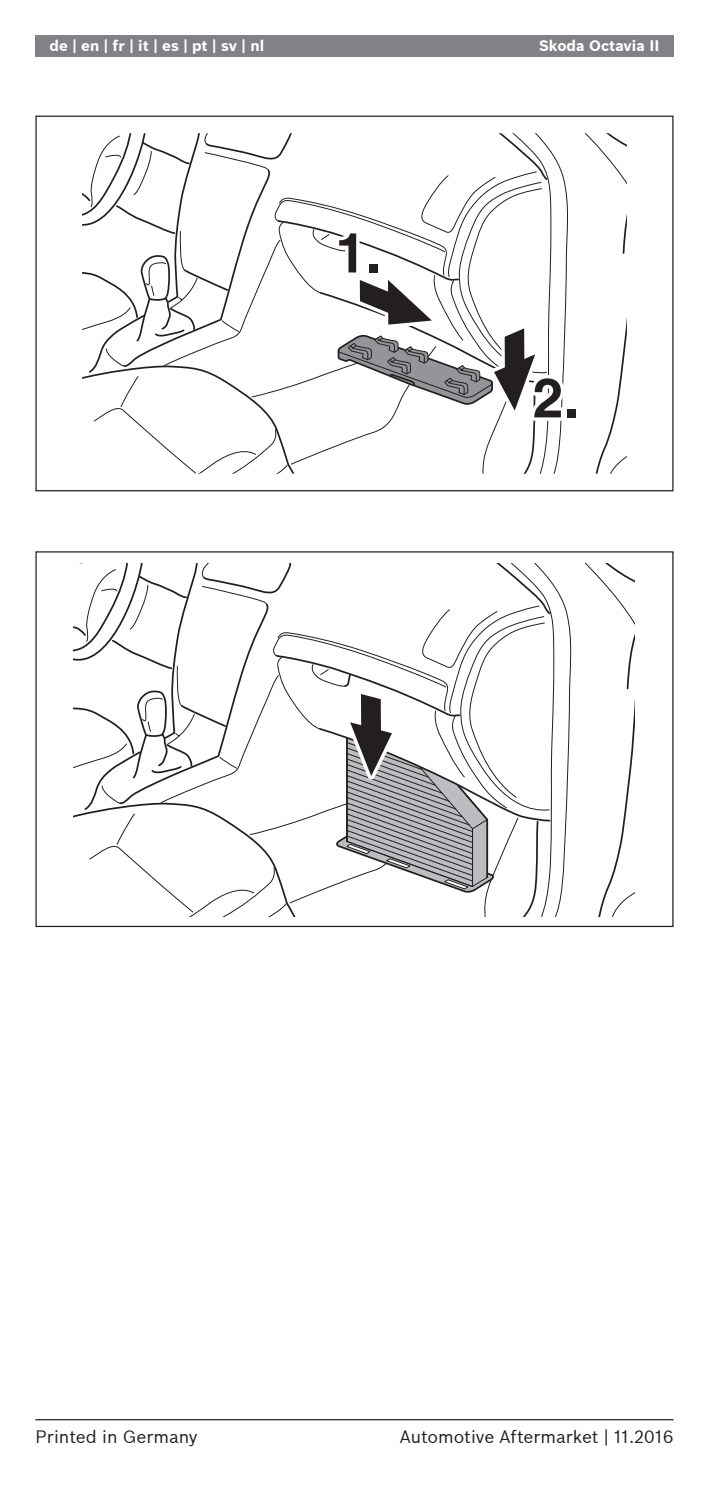
<style>
.page{position:relative;width:709px;height:1489px;background:#fff}
.page>*{position:absolute;margin:0;border:0;box-sizing:border-box;transform-origin:0 0}
.t1{font:700 55px "Helvetica";color:#231f20}
.t2{font:17.5px "Bosch Sans LF";color:#231f20}
.t3{font:700 15px "Bosch Sans LF";color:#fff}
</style>
<div class="page">
<div style="left:35px;top:35px;width:638px;height:22px;background:#808285"></div>
<hr style="left:35px;top:1418px;width:638px;height:2px;background:#231f20">
<svg style="left:74px;top:563px;width:560px;height:353px"></svg>
<svg style="left:83px;top:134px;width:543px;height:338px"></svg>
<p class="t3" style="left:50px;top:36px;width:216px">de | en | fr | it | es | pt | sv | nl</p>
<p class="t3" style="left:539px;top:36px;width:122px">Skoda Octavia II</p>
<h1 class="t1" style="left:335px;top:219px;width:47px">1.</h1>
<h1 class="t1" style="left:533px;top:364px;width:47px">2.</h1>
<p class="t2" style="left:35px;top:1425px;width:164px">Printed in Germany</p>
<p class="t2" style="left:400px;top:1425px;width:275px">Automotive Aftermarket | 11.2016</p>
</div>
